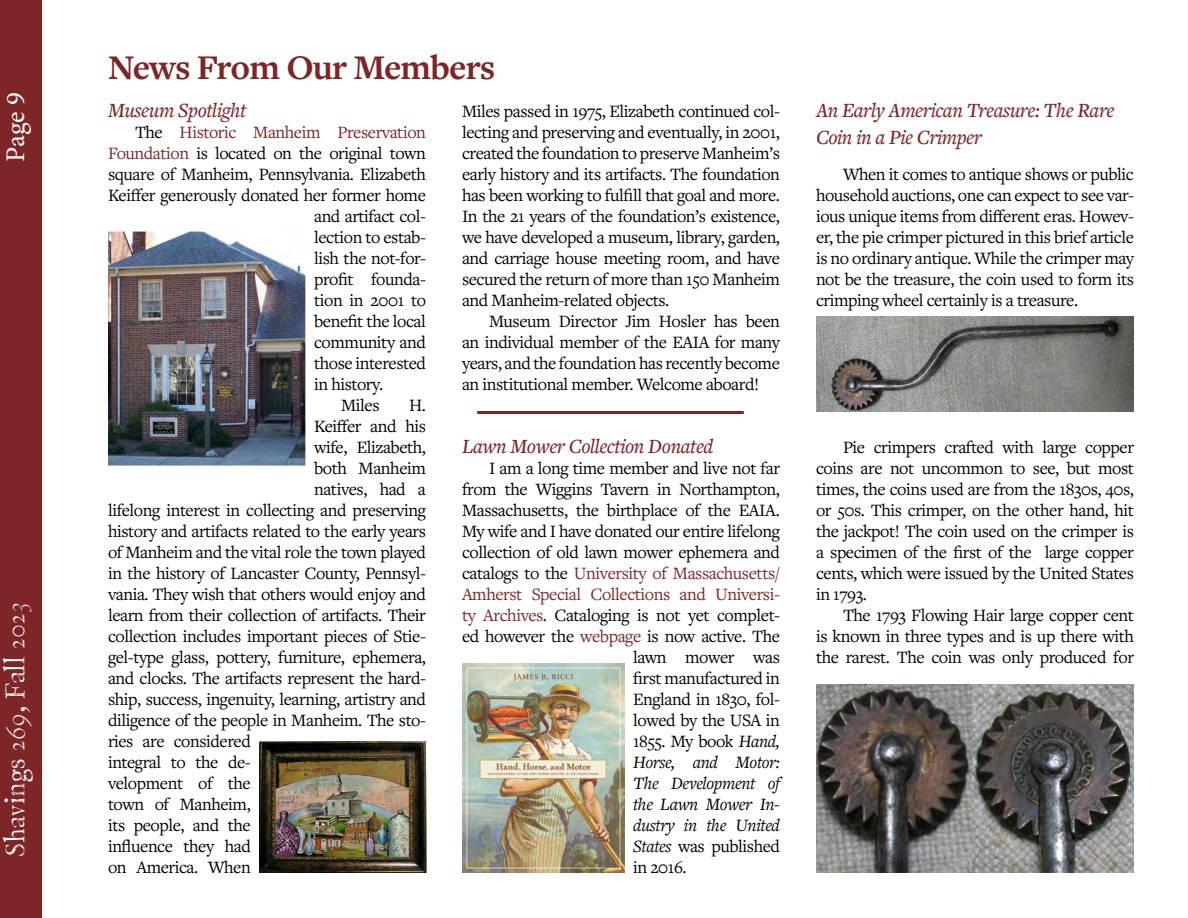
<style>
.page{position:relative;width:1188px;height:918px;background:#fff}
.page>*{position:absolute;margin:0;border:0;box-sizing:border-box;transform-origin:0 0}
.t1{font:700 36px "Freight Text Pro";letter-spacing:-.025em;color:#7e2527}
.t2{font:27px "P22 Franklin Caslon";color:#fff}
.t3{font:27px "Minion Pro";color:#fff}
.t4{font:italic 500 21px/27px "Freight Text Pro";letter-spacing:-.025em;color:#7e2527}
.t5{font:18px/21px "Freight Text Pro";letter-spacing:-.025em;color:#000;text-align:justify}
.t6{font:18px "Freight Text Pro";letter-spacing:-.025em;color:#7e2527}
.t7{font:italic 18px "Freight Text Pro";letter-spacing:-.025em;color:#000}
.s1{color:#000}
.s2{color:#7e2527}
.s3{font-style:italic}
</style>
<div class="page">
<div style="left:0;top:0;width:42px;height:918px;background:#7e2527"></div>
<img style="left:260px;top:742px;width:166px;height:131px">
<img style="left:108px;top:230px;width:197px;height:235px">
<hr style="left:477px;top:411px;width:267px;height:3px;background:#7e2527">
<img style="left:462px;top:663px;width:162px;height:210px">
<img style="left:816px;top:317px;width:318px;height:95px">
<img style="left:816px;top:684px;width:318px;height:189px">
<h2 class="t3" style="left:-3px;top:162px;width:71px;rotate:-90deg">Page 9</h2>
<h2 class="t2" style="left:1px;top:857px;width:256px;rotate:-90deg">Shavings 269, Fall 2023</h2>
<h1 class="t1" style="left:108px;top:43px;width:389px">News From Our Members</h1>
<p class="t4" style="left:108px;top:96px;width:140px">Museum Spotlight</p>
<p class="t6" style="left:135px;top:120px;width:292px"><span class="s1">The</span> Historic Manheim Preservation</p>
<p class="t5" style="left:108px;top:142px;width:320px"><span class="s2">Foundation</span> is located on the original town</p>
<p class="t5" style="left:108px;top:163px;width:320px">square of Manheim, Pennsylvania. Elizabeth</p>
<p class="t5" style="left:108px;top:184px;width:319px">Keiffer generously donated her former home</p>
<p class="t5" style="left:314px;top:205px;width:113px">and artifact col-</p>
<p class="t5" style="left:314px;top:226px;width:113px">lection to estab-</p>
<p class="t5" style="left:314px;top:247px;width:113px">lish the not-for-</p>
<p class="t5" style="left:314px;top:268px;width:113px">profit founda-</p>
<p class="t5" style="left:314px;top:289px;width:113px">tion in 2001 to</p>
<p class="t5" style="left:314px;top:310px;width:113px">benefit the local</p>
<p class="t5" style="left:314px;top:331px;width:113px">community and</p>
<p class="t5" style="left:314px;top:352px;width:113px">those interested</p>
<p class="t5" style="left:314px;top:373px;width:71px">in history.</p>
<p class="t5" style="left:341px;top:394px;width:40px">Miles</p>
<p class="t5" style="left:409px;top:394px;width:18px">H.</p>
<p class="t5" style="left:314px;top:415px;width:113px">Keiffer and his</p>
<p class="t5" style="left:314px;top:436px;width:113px">wife, Elizabeth,</p>
<p class="t5" style="left:314px;top:457px;width:113px">both Manheim</p>
<p class="t5" style="left:314px;top:478px;width:113px">natives, had a</p>
<p class="t5" style="left:108px;top:499px;width:320px">lifelong interest in collecting and preserving</p>
<p class="t5" style="left:108px;top:520px;width:320px">history and artifacts related to the early years</p>
<p class="t5" style="left:108px;top:541px;width:320px">of Manheim and the vital role the town played</p>
<p class="t5" style="left:108px;top:562px;width:319px">in the history of Lancaster County, Pennsyl-</p>
<p class="t5" style="left:108px;top:583px;width:320px">vania. They wish that others would enjoy and</p>
<p class="t5" style="left:108px;top:604px;width:319px">learn from their collection of artifacts. Their</p>
<p class="t5" style="left:108px;top:625px;width:319px">collection includes important pieces of Stie-</p>
<p class="t5" style="left:108px;top:646px;width:320px">gel-type glass, pottery, furniture, ephemera,</p>
<p class="t5" style="left:108px;top:667px;width:320px">and clocks. The artifacts represent the hard-</p>
<p class="t5" style="left:108px;top:688px;width:320px">ship, success, ingenuity, learning, artistry and</p>
<p class="t5" style="left:108px;top:709px;width:320px">diligence of the people in Manheim. The sto-</p>
<p class="t5" style="left:108px;top:730px;width:144px">ries are considered</p>
<p class="t5" style="left:108px;top:751px;width:144px">integral to the de-</p>
<p class="t5" style="left:108px;top:772px;width:144px">velopment of the</p>
<p class="t5" style="left:108px;top:793px;width:144px">town of Manheim,</p>
<p class="t5" style="left:108px;top:814px;width:144px">its people, and the</p>
<p class="t5" style="left:108px;top:835px;width:144px">influence they had</p>
<p class="t5" style="left:108px;top:856px;width:144px">on America. When</p>
<p class="t5" style="left:462px;top:100px;width:320px">Miles passed in 1975, Elizabeth continued col&shy;lecting and preserving and eventually, in 2001, created the foundation to preserve Manheim’s early history and its artifacts. The foundation has been working to fulfill that goal and more.<br>In the 21 years of the foundation’s existence, we have developed a museum, library, garden, and carriage house meeting room, and have secured the return of more than 150 Manheim and Manheim-related objects.</p>
<p class="t5" style="left:462px;top:310px;width:320px;text-indent:27px">Museum Director Jim Hosler has been an individual member of the EAIA for many years, and the foundation has recently become an institutional member. Welcome aboard!</p>
<p class="t4" style="left:462px;top:432px;width:253px">Lawn Mower Collection Donated</p>
<p class="t5" style="left:489px;top:457px;width:293px">I am a long time member and live not far</p>
<p class="t5" style="left:462px;top:478px;width:320px">from the Wiggins Tavern in Northampton,</p>
<p class="t5" style="left:462px;top:499px;width:319px">Massachusetts, the birthplace of the EAIA.</p>
<p class="t5" style="left:462px;top:520px;width:320px">My wife and I have donated our entire lifelong</p>
<p class="t5" style="left:462px;top:541px;width:320px">collection of old lawn mower ephemera and</p>
<p class="t6" style="left:462px;top:561px;width:319px"><span class="s1">catalogs to the</span> University of Massachusetts/</p>
<p class="t6" style="left:462px;top:582px;width:320px">Amherst Special Collections and Universi-</p>
<p class="t5" style="left:462px;top:604px;width:320px"><span class="s2">ty Archives</span>. Cataloging is not yet complet-</p>
<p class="t5" style="left:462px;top:625px;width:319px">ed however the <span class="s2">webpage</span> is now active. The</p>
<p class="t5" style="left:633px;top:646px;width:148px">lawn mower was</p>
<p class="t5" style="left:633px;top:667px;width:148px">first manufactured in</p>
<p class="t5" style="left:633px;top:688px;width:148px">England in 1830, fol-</p>
<p class="t5" style="left:633px;top:709px;width:148px">lowed by the USA in</p>
<p class="t5" style="left:633px;top:730px;width:148px">1855. My book <span class="s3">Hand,</span></p>
<p class="t7" style="left:633px;top:750px;width:148px">Horse, and Motor:</p>
<p class="t7" style="left:633px;top:771px;width:148px">The Development of</p>
<p class="t7" style="left:633px;top:792px;width:148px">the Lawn Mower In-</p>
<p class="t7" style="left:633px;top:813px;width:148px">dustry in the United</p>
<p class="t5" style="left:633px;top:835px;width:148px"><span class="s3">States</span> was published</p>
<p class="t5" style="left:633px;top:856px;width:55px">in 2016.</p>
<p class="t4" style="left:816px;top:96px;width:300px">An Early American Treasure: The Rare<br>Coin in a Pie Crimper</p>
<p class="t5" style="left:816px;top:163px;width:320px;text-indent:27px">When it comes to antique shows or public household auctions, one can expect to see var&shy;ious unique items from different eras. Howev&shy;er, the pie crimper pictured in this brief article is no ordinary antique. While the crimper may not be the treasure, the coin used to form its crimping wheel certainly is a treasure.</p>
<p class="t5" style="left:816px;top:436px;width:320px;text-indent:27px">Pie crimpers crafted with large copper coins are not uncommon to see, but most times, the coins used are from the 1830s, 40s, or 50s. This crimper, on the other hand, hit the jackpot! The coin used on the crimper is a specimen of the first of the large copper cents, which were issued by the United States in 1793.</p>
<p class="t5" style="left:816px;top:604px;width:320px;text-indent:27px">The 1793 Flowing Hair large copper cent is known in three types and is up there with the rarest. The coin was only produced for</p>
</div>
